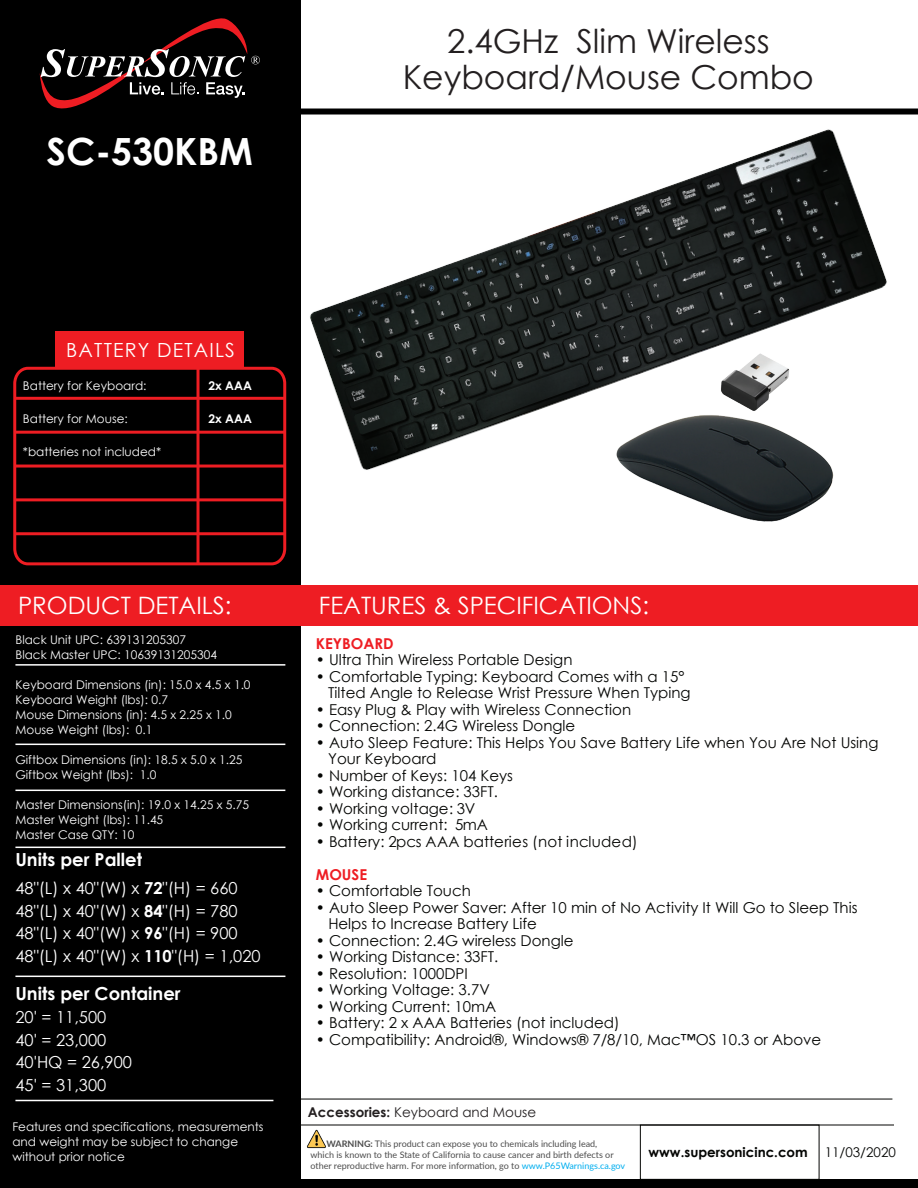
<style>
.page{position:relative;width:918px;height:1188px;background:#fff}
.page>*{position:absolute;margin:0;border:0;box-sizing:border-box;transform-origin:0 0}
.t1{font:700 37.5px "Century Gothic";color:#fff}
.t2{font:33px/36px "Century Gothic";color:#231f20;text-align:center}
.t3{font:24px "Century Gothic";color:#fff}
.t4{font:19.5px "Century Gothic";letter-spacing:.06em;color:#fff}
.t5{font:700 18px "Century Gothic";color:#fff}
.t6{font:16.5px/22.4px "Century Gothic";color:#fff}
.t7{font:15px/16.5px "Century Gothic";color:#040503}
.t8{font:700 15px "Century Gothic";color:#ee1d23}
.t9{font:13.5px "Century Gothic";color:#231f20}
.t10{font:700 13.35px "Century Gothic";color:#040503}
.t11{font:13.35px "Century Gothic";color:#040503}
.t12{font:12px/15px "Century Gothic";color:#fff}
.t13{font:700 12px "Century Gothic";color:#fff}
.t14{font:9px/10.8px "Lato";color:#4c4c4c}
.s1{font-weight:700}
.s2{color:#00aeef}
</style>
<div class="page">
<div style="left:0;top:0;width:301px;height:1188px;background:#000"></div>
<hr style="left:299px;top:1125px;width:595px;height:1px;background:#040503">
<div style="left:0;top:1179px;width:918px;height:9px;background:#000"></div>
<div style="left:0;top:585px;width:918px;height:41px;background:#ee1d23"></div>
<hr style="left:15px;top:664px;width:270px;height:2px;background:#fff">
<hr style="left:15px;top:744px;width:270px;height:1px;background:#fff">
<hr style="left:15px;top:1100px;width:258px;height:1px;background:#fff">
<svg style="left:40px;top:18px;width:220px;height:91px"></svg>
<hr style="left:15px;top:790px;width:270px;height:1px;background:#fff">
<hr style="left:300px;top:1099px;width:592px;height:1px;background:#040503">
<hr style="left:15px;top:847px;width:270px;height:1px;background:#fff">
<hr style="left:15px;top:976px;width:270px;height:1px;background:#fff">
<div style="left:55px;top:332px;width:189px;height:36px;background:#ee1d23"></div>
<svg style="left:13px;top:366px;width:274px;height:200px"></svg>
<hr style="left:197px;top:368px;width:3px;height:196px;background:#ee1d23">
<img style="left:307px;top:1129px;width:19px;height:20px">
<div style="left:640px;top:1125px;width:179px;height:55px;border:1px solid #040503"></div>
<img style="left:276px;top:108px;width:642px;height:381px">
<img style="left:609px;top:396px;width:240px;height:126px">
<img style="left:717px;top:344px;width:76px;height:76px">
<h1 class="t1" style="left:47px;top:123px;width:208px">SC-530KBM</h1>
<h2 class="t2" style="left:403px;top:23px;width:413px">2.4GHz Slim Wireless<br>Keyboard/Mouse Combo</h2>
<h3 class="t4" style="left:66px;top:336px;width:170px">BATTERY DETAILS</h3>
<p class="t12" style="left:23px;top:378px;width:125px">Battery for Keyboard:</p>
<p class="t12" style="left:23px;top:411px;width:106px">Battery for Mouse:</p>
<p class="t12" style="left:23px;top:444px;width:140px">*batteries not included*</p>
<p class="t13" style="left:208px;top:376px;width:45px">2x AAA</p>
<p class="t13" style="left:208px;top:409px;width:45px">2x AAA</p>
<h3 class="t3" style="left:18px;top:589px;width:215px">PRODUCT DETAILS:</h3>
<p class="t12" style="left:15px;top:632px;width:203px">Black Unit UPC: 639131205307<br>Black Master UPC: 10639131205304</p>
<p class="t12" style="left:15px;top:677px;width:237px">Keyboard Dimensions (in): 15.0 x 4.5 x 1.0<br>Keyboard Weight (lbs): 0.7<br>Mouse Dimensions (in): 4.5 x 2.25 x 1.0<br>Mouse Weight (lbs): 0.1</p>
<p class="t12" style="left:15px;top:752px;width:228px">Giftbox Dimensions (in): 18.5 x 5.0 x 1.25<br>Giftbox Weight (lbs): 1.0</p>
<p class="t12" style="left:15px;top:797px;width:235px">Master Dimensions(in): 19.0 x 14.25 x 5.75<br>Master Weight (lbs): 11.45<br>Master Case QTY: 10</p>
<p class="t5" style="left:15px;top:846px;width:128px">Units per Pallet</p>
<p class="t6" style="left:15px;top:877px;width:247px">48"(L) x 40"(W) x <span class="s1">72</span>"(H) = 660<br>48"(L) x 40"(W) x <span class="s1">84</span>"(H) = 780<br>48"(L) x 40"(W) x <span class="s1">96</span>"(H) = 900<br>48"(L) x 40"(W) x <span class="s1">110</span>"(H) = 1,020</p>
<p class="t5" style="left:15px;top:980px;width:167px">Units per Container</p>
<p class="t6" style="left:15px;top:1006px;width:118px">20' = 11,500<br>40' = 23,000<br>40'HQ = 26,900<br>45' = 31,300</p>
<p class="t12" style="left:12px;top:1119px;width:253px">Features and specifications, measurements and weight may be subject to change without prior notice</p>
<h3 class="t3" style="left:319px;top:589px;width:332px">FEATURES &amp; SPECIFICATIONS:</h3>
<p class="t8" style="left:316px;top:632px;width:79px">KEYBOARD</p>
<p class="t7" style="left:316px;top:651px;width:258px">• Ultra Thin Wireless Portable Design</p>
<p class="t7" style="left:328px;top:668px;width:364px;text-indent:-12px">• Comfortable Typing: Keyboard Comes with a 15°<br>Tilted Angle to Release Wrist Pressure When Typing</p>
<p class="t7" style="left:316px;top:701px;width:317px">• Easy Plug &amp; Play with Wireless Connection</p>
<p class="t7" style="left:316px;top:717px;width:261px">• Connection: 2.4G Wireless Dongle</p>
<p class="t7" style="left:328px;top:734px;width:552px;text-indent:-12px">• Auto Sleep Feature: This Helps You Save Battery Life when You Are Not Using<br>Your Keyboard</p>
<p class="t7" style="left:316px;top:767px;width:199px">• Number of Keys: 104 Keys</p>
<p class="t7" style="left:316px;top:783px;width:184px">• Working distance: 33FT.</p>
<p class="t7" style="left:316px;top:800px;width:161px">• Working voltage: 3V</p>
<p class="t7" style="left:316px;top:816px;width:174px">• Working current: 5mA</p>
<p class="t7" style="left:316px;top:833px;width:323px">• Battery: 2pcs AAA batteries (not included)</p>
<p class="t8" style="left:316px;top:863px;width:53px">MOUSE</p>
<p class="t7" style="left:316px;top:882px;width:157px">• Comfortable Touch</p>
<p class="t7" style="left:328px;top:899px;width:531px;text-indent:-12px">• Auto Sleep Power Saver: After 10 min of No Activity It Will Go to Sleep This<br>Helps to Increase Battery Life</p>
<p class="t7" style="left:316px;top:932px;width:259px">• Connection: 2.4G wireless Dongle</p>
<p class="t7" style="left:316px;top:948px;width:184px">• Working Distance: 33FT.</p>
<p class="t7" style="left:316px;top:965px;width:153px">• Resolution: 1000DPI</p>
<p class="t7" style="left:316px;top:981px;width:176px">• Working Voltage: 3.7V</p>
<p class="t7" style="left:316px;top:998px;width:182px">• Working Current: 10mA</p>
<p class="t7" style="left:316px;top:1014px;width:305px">• Battery: 2 x AAA Batteries (not included)</p>
<p class="t7" style="left:316px;top:1031px;width:507px">• Compatibility: Android®, Windows® 7/8/10, Mac™OS 10.3 or Above</p>
<p class="t9" style="left:308px;top:1103px;width:230px"><span class="s1">Accessories:</span> Keyboard and Mouse</p>
<p class="t14" style="left:311px;top:1138px;width:316px;text-indent:16px"><span class="s1">WARNING:</span> This product can expose you to chemicals including lead,<br>which is known to the State of California to cause cancer and birth defects or other reproductive harm. For more information, go to <span class="s2">www.P65Warnings.ca.gov</span></p>
<p class="t10" style="left:648px;top:1142px;width:161px">www.supersonicinc.com</p>
<p class="t11" style="left:825px;top:1143px;width:73px">11/03/2020</p>
</div>
